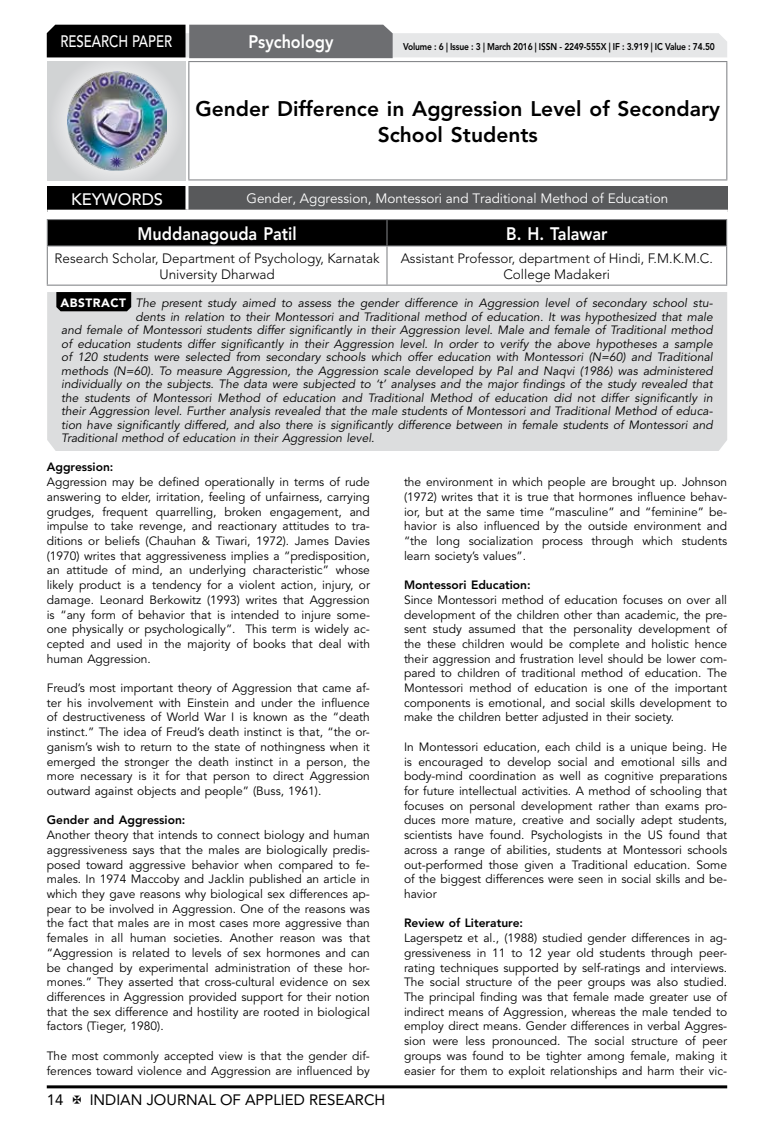
<style>
.page{position:relative;width:774px;height:1136px;background:#fff}
.page>*{position:absolute;margin:0;border:0;box-sizing:border-box;transform-origin:0 0}
.t1{font:800 21px/26.2px "Avenir LT Std";color:#000;text-align:center}
.t2{font:800 18px "Avenir LT Std";color:#fff;scale:.9 1}
.t3{font:500 16.5px "Avenir LT Std";color:#fff;scale:.8 1}
.t4{font:500 16.5px "Avenir LT Std";color:#fff}
.t5{font:15px "Avenir LT Std";color:#000}
.t6{font:300 13.5px/16.2px "Avenir LT Std";color:#000;text-align:center}
.t7{font:13.5px "Avenir LT Std";color:#fff}
.t8{font:12px/14.7px "Avenir LT Std";color:#000;text-align:justify}
.t9{font:italic 12px "Avenir LT Std";color:#000}
.t10{font:800 12px "Avenir LT Std";color:#000}
.t11{font:800 9.75px "Avenir LT Std";letter-spacing:-.02em;color:#000;scale:.87 1}
.s1{font-weight:900;font-style:normal;color:#fff}
</style>
<div class="page">
<hr style="left:47px;top:1085px;width:680px;height:3px;background:#000">
<div style="left:48px;top:62px;width:137px;height:118px;background:linear-gradient(to right,#d9dadb,#d9dadb)"></div>
<img style="left:68px;top:71px;width:99px;height:100px">
<svg style="left:47px;top:25px;width:680px;height:33px;background:#979899"></svg>
<hr style="left:188px;top:61px;width:539px;height:1px;background:#808285">
<hr style="left:188px;top:62px;width:1px;height:117px;background:#808285">
<hr style="left:726px;top:62px;width:1px;height:117px;background:#808285">
<hr style="left:188px;top:179px;width:539px;height:1px;background:#808285">
<svg style="left:47px;top:219px;width:680px;height:26px;background:#060606"></svg>
<hr style="left:47px;top:245px;width:340px;height:1px;background:#808285">
<hr style="left:47px;top:246px;width:1px;height:38px;background:#808285">
<hr style="left:387px;top:245px;width:340px;height:1px;background:#808285">
<hr style="left:386px;top:246px;width:1px;height:38px;background:#808285">
<hr style="left:726px;top:246px;width:1px;height:38px;background:#808285">
<hr style="left:47px;top:284px;width:340px;height:1px;background:#808285">
<hr style="left:387px;top:284px;width:340px;height:1px;background:#808285">
<div style="left:47px;top:186px;width:140px;height:25px;background:#000"></div>
<div style="left:187px;top:186px;width:541px;height:25px;background:#58595b"></div>
<hr style="left:185px;top:186px;width:3px;height:24px;background:#fff">
<hr style="left:47px;top:210px;width:140px;height:3px;background:#fff">
<hr style="left:187px;top:210px;width:541px;height:3px;background:#fff">
<div style="left:47px;top:292px;width:680px;height:159px;background:#dcddde"></div>
<svg style="left:56px;top:292px;width:75px;height:19px"></svg>
<h3 class="t3" style="left:60px;top:32px;width:139px">RESEARCH PAPER</h3>
<h2 class="t2" style="left:248px;top:31px;width:96px">Psychology</h2>
<p class="t11" style="left:403px;top:41px;width:360px">Volume : 6 | Issue : 3 | March 2016 | ISSN - 2249-555X | IF : 3.919 | IC Value : 74.50</p>
<h1 class="t1" style="left:195px;top:95px;width:526px">Gender Difference in Aggression Level of Secondary<br>School Students</h1>
<h3 class="t4" style="left:71px;top:189px;width:94px">KEYWORDS</h3>
<p class="t7" style="left:247px;top:190px;width:423px">Gender, Aggression, Montessori and Traditional Method of Education</p>
<h2 class="t2" style="left:138px;top:223px;width:178px">Muddanagouda Patil</h2>
<h2 class="t2" style="left:506px;top:223px;width:114px">B. H. Talawar</h2>
<p class="t6" style="left:55px;top:250px;width:326px">Research Scholar, Department of Psychology, Karnatak<br>University Dharwad</p>
<p class="t6" style="left:401px;top:250px;width:314px">Assistant Professor, department of Hindi, F.M.K.M.C.<br>College Madakeri</p>
<p class="t9" style="left:61px;top:296px;width:653px"><span class="s1">ABSTRACT</span> The present study aimed to assess the gender difference in Aggression level of secondary school stu-</p>
<p class="t9" style="left:135px;top:309px;width:579px">dents in relation to their Montessori and Traditional method of education. It was hypothesized that male</p>
<p class="t9" style="left:61px;top:323px;width:653px">and female of Montessori students differ significantly in their Aggression level. Male and female of Traditional method</p>
<p class="t9" style="left:61px;top:336px;width:653px">of education students differ significantly in their Aggression level. In order to verify the above hypotheses a sample</p>
<p class="t9" style="left:61px;top:350px;width:653px">of 120 students were selected from secondary schools which offer education with Montessori (N=60) and Traditional</p>
<p class="t9" style="left:61px;top:363px;width:653px">methods (N=60). To measure Aggression, the Aggression scale developed by Pal and Naqvi (1986) was administered</p>
<p class="t9" style="left:61px;top:377px;width:653px">individually on the subjects. The data were subjected to ‘t’ analyses and the major findings of the study revealed that</p>
<p class="t9" style="left:61px;top:390px;width:653px">the students of Montessori Method of education and Traditional Method of education did not differ significantly in</p>
<p class="t9" style="left:61px;top:404px;width:653px">their Aggression level. Further analysis revealed that the male students of Montessori and Traditional Method of educa-</p>
<p class="t9" style="left:61px;top:417px;width:653px">tion have significantly differed, and also there is significantly difference between in female students of Montessori and</p>
<p class="t9" style="left:61px;top:431px;width:315px">Traditional method of education in their Aggression level.</p>
<p class="t10" style="left:47px;top:460px;width:68px">Aggression:</p>
<p class="t8" style="left:47px;top:475px;width:325px">Aggression may be defined operationally in terms of rude answering to elder, irritation, feeling of unfairness, carrying grudges, frequent quarrelling, broken engagement, and impulse to take revenge, and reactionary attitudes to tra&shy;ditions or beliefs (Chauhan &amp; Tiwari, 1972). James Davies (1970) writes that aggressiveness implies a “predisposition, an attitude of mind, an underlying characteristic” whose likely product is a tendency for a violent action, injury, or damage. Leonard Berkowitz (1993) writes that Aggression is “any form of behavior that is intended to injure some&shy;one physically or psychologically”. This term is widely ac&shy;cepted and used in the majority of books that deal with human Aggression.</p>
<p class="t8" style="left:47px;top:680px;width:325px">Freud’s most important theory of Aggression that came af&shy;ter his involvement with Einstein and under the influence of destructiveness of World War I is known as the “death instinct.” The idea of Freud’s death instinct is that, “the or&shy;ganism’s wish to return to the state of nothingness when it emerged the stronger the death instinct in a person, the more necessary is it for that person to direct Aggression outward against objects and people” (Buss, 1961).</p>
<p class="t10" style="left:47px;top:813px;width:140px">Gender and Aggression:</p>
<p class="t8" style="left:47px;top:827px;width:325px">Another theory that intends to connect biology and human aggressiveness says that the males are biologically predis&shy;posed toward aggressive behavior when compared to fe&shy;males. In 1974 Maccoby and Jacklin published an article in which they gave reasons why biological sex differences ap&shy;pear to be involved in Aggression. One of the reasons was the fact that males are in most cases more aggressive than females in all human societies. Another reason was that “Aggression is related to levels of sex hormones and can be changed by experimental administration of these hor&shy;mones.” They asserted that cross-cultural evidence on sex differences in Aggression provided support for their notion that the sex difference and hostility are rooted in biological factors (Tieger, 1980).</p>
<p class="t8" style="left:47px;top:1048px;width:325px">The most commonly accepted view is that the gender dif&shy;ferences toward violence and Aggression are influenced by</p>
<p class="t8" style="left:404px;top:475px;width:325px">the environment in which people are brought up. Johnson (1972) writes that it is true that hormones influence behav&shy;ior, but at the same time “masculine” and “feminine” be&shy;havior is also influenced by the outside environment and “the long socialization process through which students learn society’s values”.</p>
<p class="t10" style="left:404px;top:577px;width:128px">Montessori Education:</p>
<p class="t8" style="left:404px;top:592px;width:325px">Since Montessori method of education focuses on over all development of the children other than academic, the pre&shy;sent study assumed that the personality development of the these children would be complete and holistic hence their aggression and frustration level should be lower com&shy;pared to children of traditional method of education. The Montessori method of education is one of the important components is emotional, and social skills development to make the children better adjusted in their society.</p>
<p class="t8" style="left:404px;top:739px;width:325px">In Montessori education, each child is a unique being. He is encouraged to develop social and emotional sills and body-mind coordination as well as cognitive preparations for future intellectual activities. A method of schooling that focuses on personal development rather than exams pro&shy;duces more mature, creative and socially adept students, scientists have found. Psychologists in the US found that across a range of abilities, students at Montessori schools out-performed those given a Traditional education. Some of the biggest differences were seen in social skills and be&shy;havior</p>
<p class="t10" style="left:404px;top:916px;width:121px">Review of Literature:</p>
<p class="t8" style="left:404px;top:930px;width:325px">Lagerspetz et al., (1988) studied gender differences in ag&shy;gressiveness in 11 to 12 year old students through peer&shy;rating techniques supported by self-ratings and interviews.<br>The social structure of the peer groups was also studied.<br>The principal finding was that female made greater use of indirect means of Aggression, whereas the male tended to employ direct means. Gender differences in verbal Aggres&shy;sion were less pronounced. The social structure of peer groups was found to be tighter among female, making it easier for them to exploit relationships and harm their vic-</p>
<p class="t5" style="left:47px;top:1090px;width:18px">14</p>
<p class="t5" style="left:90px;top:1090px;width:297px">INDIAN JOURNAL OF APPLIED RESEARCH</p>
</div>
